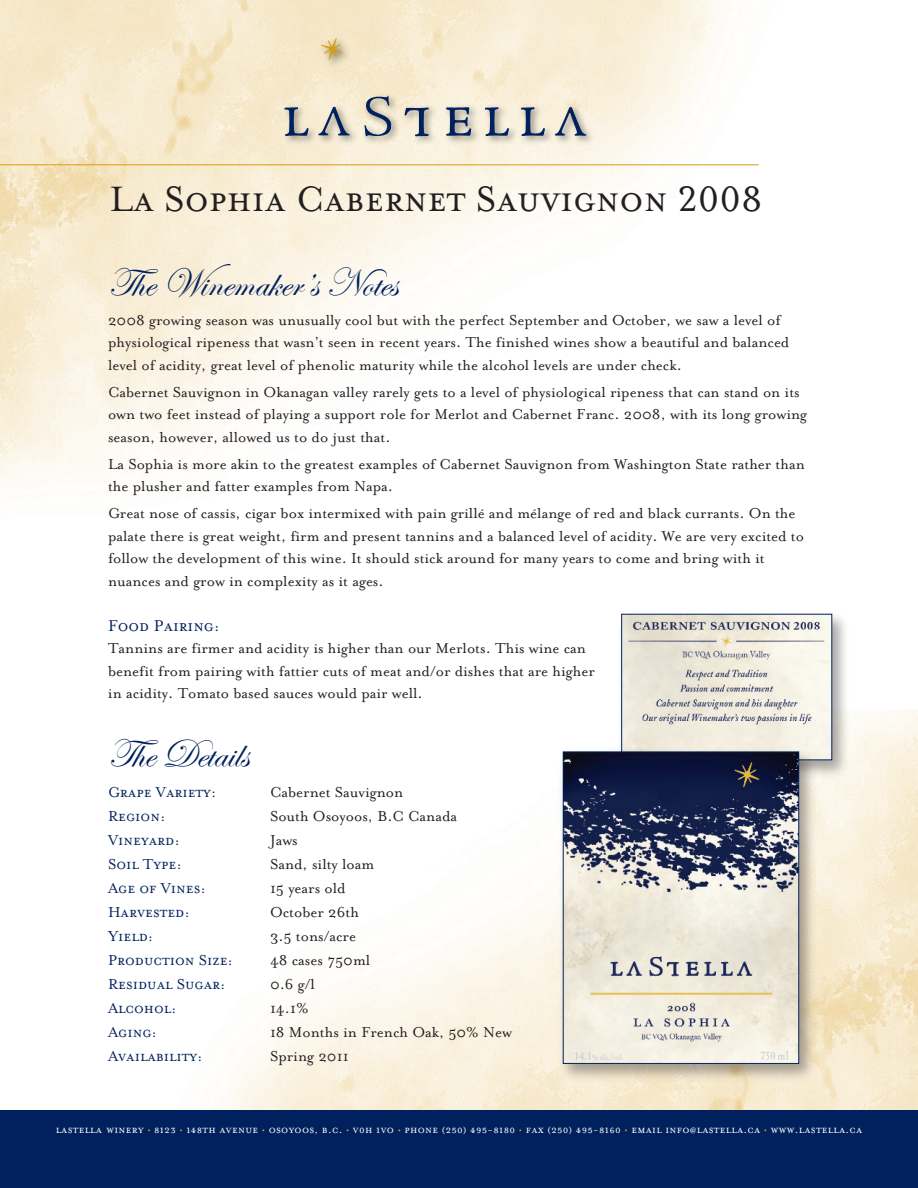
<style>
.page{position:relative;width:918px;height:1188px;background:#fff}
.page>*{position:absolute;margin:0;border:0;box-sizing:border-box;transform-origin:0 0}
.t1{font:40.5px "Mrs Eaves Small Caps";color:#231f20}
.t2{font:40.5px "Edwardian Script ITC";color:#00215d}
.t3{font:18px "Mrs Eaves Small Caps";color:#00215d}
.t4{font:16.5px/22.5px "Mrs Eaves Roman";color:#231f20}
.t5{font:16.5px "Mrs Eaves Small Caps";color:#00215d}
.t6{font:12px "Mrs Eaves All Small Caps";letter-spacing:.025em;color:#fff}
.s1{font-family:"Mrs Eaves Roman";color:#231f20}
.s2{color:#d49f0c}
</style>
<div class="page">
<img style="left:223px;top:709px;width:695px;height:401px">
<img style="left:0;top:0;width:759px;height:483px">
<img style="left:0;top:0;width:629px;height:173px">
<svg style="left:485px;top:107px;width:24px;height:29px"></svg>
<svg style="left:446px;top:107px;width:25px;height:29px"></svg>
<svg style="left:555px;top:107px;width:31px;height:29px"></svg>
<svg style="left:521px;top:107px;width:24px;height:29px"></svg>
<svg style="left:284px;top:107px;width:25px;height:29px"></svg>
<svg style="left:318px;top:107px;width:32px;height:29px"></svg>
<svg style="left:404px;top:108px;width:25px;height:28px"></svg>
<svg style="left:364px;top:96px;width:27px;height:40px"></svg>
<svg style="left:321px;top:38px;width:22px;height:22px"></svg>
<hr style="left:0;top:164px;width:759px;height:1px;background:#d49f0c">
<img style="left:614px;top:613px;width:240px;height:169px">
<img style="left:623px;top:616px;width:207px;height:142px">
<img style="left:556px;top:744px;width:265px;height:341px">
<img style="left:565px;top:754px;width:232px;height:308px">
<div style="left:563px;top:752px;width:236px;height:312px;border:1px solid #00215d"></div>
<div style="left:0;top:1110px;width:918px;height:78px;background:#00215d"></div>
<h1 class="t1" style="left:110px;top:173px;width:654px">La Sophia Cabernet Sauvignon 2008</h1>
<h1 class="t2" style="left:108px;top:260px;width:291px">The Winemaker’s Notes</h1>
<p class="t4" style="left:108px;top:310px;width:683px">2008 growing season was unusually cool but with the perfect September and October, we saw a level of physiological ripeness that wasn’t seen in recent years. The finished wines show a beautiful and balanced level of acidity, great level of phenolic maturity while the alcohol levels are under check.</p>
<p class="t4" style="left:108px;top:382px;width:701px">Cabernet Sauvignon in Okanagan valley rarely gets to a level of physiological ripeness that can stand on its own two feet instead of playing a support role for Merlot and Cabernet Franc. 2008, with its long growing season, however, allowed us to do just that.</p>
<p class="t4" style="left:108px;top:454px;width:698px">La Sophia is more akin to the greatest examples of Cabernet Sauvignon from Washington State rather than the plusher and fatter examples from Napa.</p>
<p class="t4" style="left:108px;top:504px;width:698px">Great nose of cassis, cigar box intermixed with pain grillé and mélange of red and black currants. On the palate there is great weight, firm and present tannins and a balanced level of acidity. We are very excited to follow the development of this wine. It should stick around for many years to come and bring with it nuances and grow in complexity as it ages.</p>
<p class="t3" style="left:108px;top:614px;width:114px">Food Pairing:</p>
<p class="t4" style="left:108px;top:639px;width:488px">Tannins are firmer and acidity is higher than our Merlots. This wine can benefit from pairing with fattier cuts of meat and/or dishes that are higher in acidity. Tomato based sauces would pair well.</p>
<h1 class="t2" style="left:108px;top:731px;width:142px">The Details</h1>
<p class="t5" style="left:108px;top:782px;width:110px">Grape Variety<span class="s1">:</span></p>
<p class="t4" style="left:270px;top:783px;width:135px">Cabernet Sauvignon</p>
<p class="t5" style="left:108px;top:806px;width:59px">Region:</p>
<p class="t4" style="left:270px;top:807px;width:189px">South Osoyoos, B.C Canada</p>
<p class="t5" style="left:108px;top:830px;width:74px">Vineyard:</p>
<p class="t4" style="left:270px;top:831px;width:29px">Jaws</p>
<p class="t5" style="left:108px;top:854px;width:76px">Soil Type:</p>
<p class="t4" style="left:270px;top:855px;width:106px">Sand, silty loam</p>
<p class="t5" style="left:108px;top:878px;width:99px">Age of Vines:</p>
<p class="t4" style="left:270px;top:879px;width:77px">15 years old</p>
<p class="t5" style="left:108px;top:902px;width:83px">Harvested:</p>
<p class="t4" style="left:270px;top:903px;width:90px">October 26th</p>
<p class="t5" style="left:108px;top:926px;width:47px">Yield:</p>
<p class="t4" style="left:270px;top:927px;width:88px">3.5 tons/acre</p>
<p class="t5" style="left:108px;top:950px;width:127px">Production Size:</p>
<p class="t4" style="left:270px;top:951px;width:102px">48 cases 750ml</p>
<p class="t5" style="left:108px;top:974px;width:119px">Residual Sugar:</p>
<p class="t4" style="left:270px;top:975px;width:46px">0.6 g/l</p>
<p class="t5" style="left:108px;top:998px;width:70px">Alcohol:</p>
<p class="t4" style="left:270px;top:999px;width:40px">14.1%</p>
<p class="t5" style="left:108px;top:1022px;width:51px">Aging:</p>
<p class="t4" style="left:270px;top:1023px;width:243px">18 Months in French Oak, 50% New</p>
<p class="t5" style="left:108px;top:1046px;width:96px">Availability:</p>
<p class="t4" style="left:270px;top:1047px;width:80px">Spring 2011</p>
<p class="t6" style="left:56px;top:1122px;width:808px">LASTELLA WINERY <span class="s2">•</span> 8123 <span class="s2">•</span> 148th Avenue <span class="s2">•</span> Osoyoos, B.C. <span class="s2">•</span> V0H 1Vo <span class="s2">•</span> Phone (250) 495-8180 <span class="s2">•</span> Fax (250) 495-8160 <span class="s2">•</span> EmAIL INFO@LASTELLA.CA <span class="s2">•</span> WWW.LASTELLA.CA</p>
</div>
